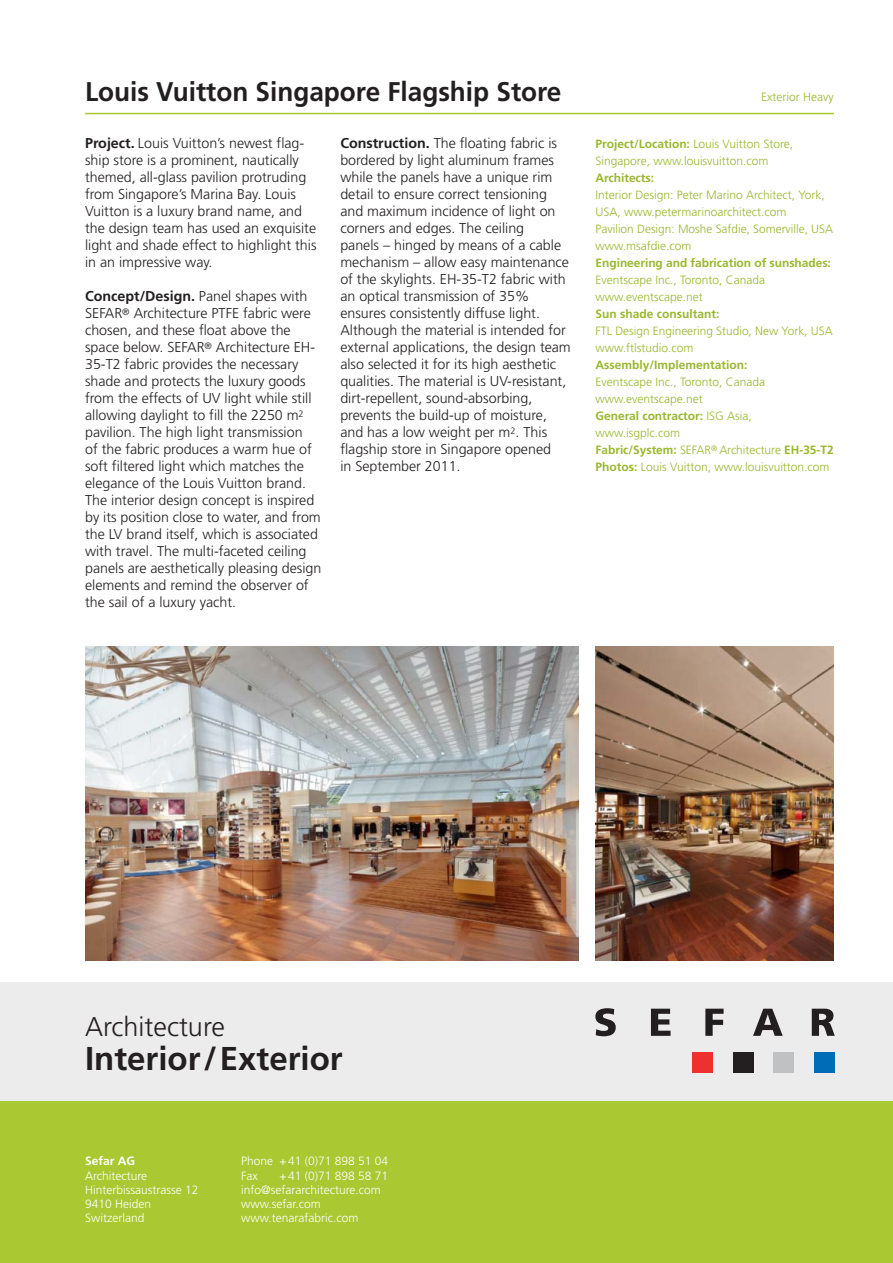
<style>
.page{position:relative;width:893px;height:1263px;background:#fff}
.page>*{position:absolute;margin:0;border:0;box-sizing:border-box;transform-origin:0 0}
.t1{font:700 33px "Frutiger";color:#231f20}
.t2{font:700 27px "Frutiger";color:#231f20}
.t3{font:300 27px "Frutiger";color:#231f20}
.t4{font:300 14.25px/17px "Frutiger";color:#231f20}
.t5{font:300 12px/17px "Frutiger";color:#9ab72d}
.t6{font:300 12px/14.2px "Frutiger";color:#fff}
.t7{font:700 12px "Frutiger";letter-spacing:-.005em;color:#9ab72d}
.t8{font:700 12px "Frutiger";color:#fff}
.s1{font-weight:700}
</style>
<div class="page">
<div style="left:0;top:982px;width:892px;height:119px;background:#ececed"></div>
<div style="left:814px;top:1053px;width:20px;height:20px;background:#006cb7"></div>
<div style="left:773px;top:1053px;width:21px;height:20px;background:#bfc1c2"></div>
<div style="left:732px;top:1053px;width:21px;height:20px;background:#231f20"></div>
<div style="left:692px;top:1053px;width:20px;height:20px;background:#ee312f"></div>
<svg style="left:595px;top:1008px;width:20px;height:28px"></svg>
<svg style="left:651px;top:1009px;width:19px;height:27px"></svg>
<svg style="left:705px;top:1009px;width:18px;height:27px"></svg>
<svg style="left:753px;top:1009px;width:29px;height:27px"></svg>
<svg style="left:811px;top:1009px;width:23px;height:27px"></svg>
<hr style="left:85px;top:113px;width:748px;height:1px;background:#a9c831">
<div style="left:0;top:1101px;width:892px;height:162px;background:#a9c831"></div>
<img style="left:595px;top:646px;width:238px;height:315px">
<img style="left:85px;top:646px;width:493px;height:315px">
<h2 class="t2" style="left:85px;top:81px;width:478px">Louis Vuitton Singapore Flagship Store</h2>
<p class="t4" style="left:85px;top:136px;width:233px"><span class="s1">Project.</span> Louis Vuitton’s newest flag&shy;ship store is a prominent, nautically themed, all-glass pavilion protruding from Singapore’s Marina Bay. Louis Vuitton is a luxury brand name, and the design team has used an exquisite light and shade effect to highlight this in an impressive way.</p>
<p class="t4" style="left:85px;top:289px;width:238px"><span class="s1">Concept/Design.</span> Panel shapes with SEFAR<sup>®</sup> Architecture PTFE fabric were chosen, and these float above the space below. SEFAR<sup>®</sup> Architecture EH-35-T2 fabric provides the necessary shade and protects the luxury goods from the effects of UV light while still allowing daylight to fill the 2250 m<sup>2 </sup>pavilion. The high light transmission<br>of the fabric produces a warm hue of soft filtered light which matches the elegance of the Louis Vuitton brand.<br>The interior design concept is inspired by its position close to water, and from the LV brand itself, which is associated with travel. The multi-faceted ceiling panels are aesthetically pleasing design elements and remind the observer of the sail of a luxury yacht.</p>
<p class="t4" style="left:340px;top:136px;width:232px"><span class="s1">Construction.</span> The floating fabric is bordered by light aluminum frames while the panels have a unique rim detail to ensure correct tensioning and maximum incidence of light on corners and edges. The ceiling<br>panels – hinged by means of a cable mechanism – allow easy maintenance of the skylights. EH-35-T2 fabric with an optical transmission of 35% ensures consistently diffuse light.<br>Although the material is intended for external applications, the design team also selected it for its high aesthetic qualities. The material is UV-resistant, dirt-repellent, sound-absorbing, prevents the build-up of moisture, and has a low weight per m<sup>2</sup>. This flagship store in Singapore opened<br>in September 2011.</p>
<p class="t5" style="left:761px;top:90px;width:74px">Exterior Heavy</p>
<p class="t5" style="left:595px;top:136px;width:199px"><span class="s1">Project/Location:</span> Louis Vuitton Store,<br>Singapore, www.louisvuitton.com</p>
<p class="t7" style="left:595px;top:173px;width:60px">Architects:</p>
<p class="t5" style="left:595px;top:188px;width:239px">Interior Design: Peter Marino Architect, York, USA, www.petermarinoarchitect.com<br>Pavilion Design: Moshe Safdie, Somerville, USA www.msafdie.com</p>
<p class="t7" style="left:595px;top:258px;width:237px">Engineering and fabrication of sunshades:</p>
<p class="t5" style="left:595px;top:273px;width:171px">Eventscape Inc., Toronto, Canada www.eventscape.net</p>
<p class="t7" style="left:595px;top:309px;width:125px">Sun shade consultant:</p>
<p class="t5" style="left:595px;top:324px;width:238px">FTL Design Engineering Studio, New York, USA www.ftlstudio.com</p>
<p class="t7" style="left:595px;top:360px;width:153px">Assembly/Implementation:</p>
<p class="t5" style="left:595px;top:375px;width:239px">Eventscape Inc., Toronto, Canada www.eventscape.net<br><span class="s1">General contractor:</span> ISG Asia, www.isgplc.com<br><span class="s1">Fabric/System:</span> SEFAR<sup>®</sup> Architecture <span class="s1">EH-35-T2<br>Photos:</span> Louis Vuitton, www.louisvuitton.com</p>
<h2 class="t3" style="left:85px;top:1016px;width:141px">Architecture</h2>
<h1 class="t1" style="left:85px;top:1046px;width:259px">Interior/Exterior</h1>
<p class="t8" style="left:85px;top:1156px;width:51px">Sefar AG</p>
<p class="t6" style="left:85px;top:1169px;width:115px">Architecture<br>Hinterbissaustrasse 12<br>9410 Heiden<br>Switzerland</p>
<p class="t6" style="left:241px;top:1155px;width:148px">Phone + 41 (0)71 898 51 04<br>Fax</p>
<p class="t6" style="left:241px;top:1169px;width:148px;text-indent:38px">+ 41 (0)71 898 58 71 info@sefararchitecture.com www.sefar.com www.tenarafabric.com</p>
</div>
